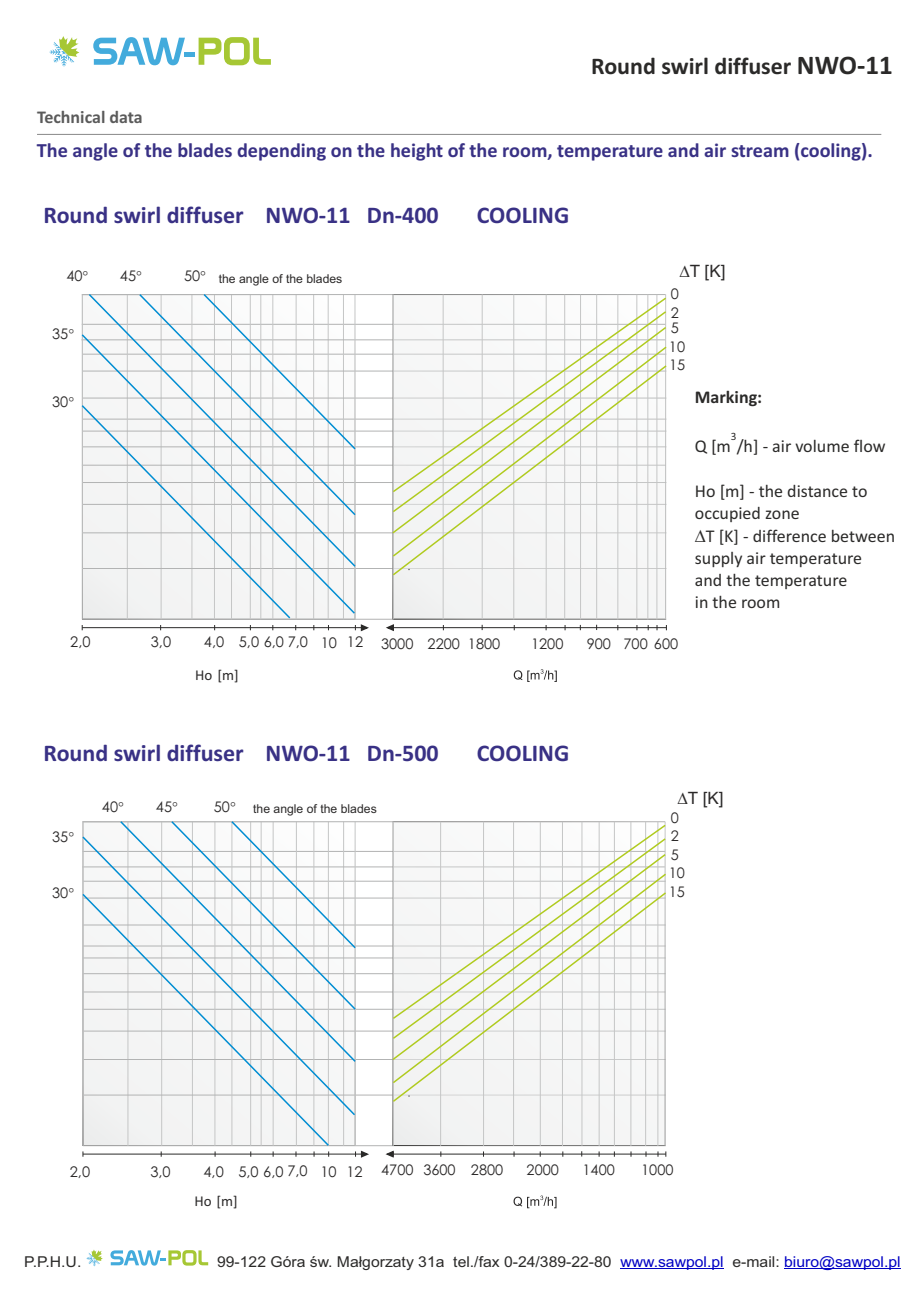
<style>
.page{position:relative;width:920px;height:1290px;background:#fff}
.page>*{position:absolute;margin:0;border:0;box-sizing:border-box;transform-origin:0 0}
.t1{font:700 24px "Calibri";color:#393185}
.t2{font:700 24px "Calibri";color:#2b2a29}
.t3{font:700 20.25px "Calibri";color:#393185}
.t4{font:18px/21.9px "Calibri";color:#2b2a29}
.t5{font:700 18px "Calibri";color:#5b5b5b}
.t6{font:700 18px "Calibri";color:#2b2a29}
.t7{font:17.1px "Arial";color:#2b2929}
.t8{font:16.95px "Arial";color:#2b2929}
.t9{font:15px "Arial";color:#2b2a29;scale:1.05 1}
.t10{font:15px "Calibri";color:#2b2929}
.t11{font:14.7px "Century Gothic";color:#2b2929}
.t12{font:14.55px/18.6px "Century Gothic";color:#2b2929}
.t13{font:12.15px "Arial";color:#2b2929}
.t14{font:11.25px "Calibri";color:#2b2a29}
.s1{font-size:27px}
.s2{color:#0000c4}
</style>
<div class="page">
<hr style="left:620px;top:1268px;width:104px;height:1px;background:#0000c4">
<hr style="left:784px;top:1268px;width:117px;height:1px;background:#0000c4">
<svg style="left:86px;top:1249px;width:17px;height:17px"></svg>
<svg style="left:110px;top:1250px;width:98px;height:15px"></svg>
<div style="left:184px;top:52px;width:11px;height:5px;background:#43abdc"></div>
<svg style="left:199px;top:37px;width:72px;height:28px"></svg>
<svg style="left:50px;top:36px;width:29px;height:31px"></svg>
<svg style="left:93px;top:37px;width:92px;height:28px"></svg>
<hr style="left:37px;top:134px;width:844px;height:1px;background:#898989">
<hr style="left:82px;top:619px;width:584px;height:1px;background:#b2b3b3">
<hr style="left:82px;top:482px;width:584px;height:1px;background:#b2b3b3">
<hr style="left:82px;top:419px;width:584px;height:1px;background:#b2b3b3">
<hr style="left:82px;top:354px;width:584px;height:1px;background:#b2b3b3">
<hr style="left:82px;top:324px;width:584px;height:1px;background:#b2b3b3">
<hr style="left:82px;top:568px;width:584px;height:1px;background:#b2b3b3">
<hr style="left:82px;top:533px;width:584px;height:1px;background:#b2b3b3">
<hr style="left:82px;top:504px;width:584px;height:1px;background:#b2b3b3">
<hr style="left:82px;top:465px;width:584px;height:1px;background:#b2b3b3">
<hr style="left:82px;top:447px;width:584px;height:1px;background:#b2b3b3">
<hr style="left:82px;top:431px;width:584px;height:1px;background:#b2b3b3">
<hr style="left:82px;top:398px;width:584px;height:1px;background:#b2b3b3">
<hr style="left:81px;top:340px;width:584px;height:1px;background:#b2b3b3">
<hr style="left:82px;top:371px;width:584px;height:1px;background:#b2b3b3">
<hr style="left:82px;top:294px;width:584px;height:1px;background:#b2b3b3">
<svg style="left:81px;top:294px;width:290px;height:338px"></svg>
<div style="left:393px;top:295px;width:273px;height:324px;background:#f3f4f4"></div>
<hr style="left:393px;top:295px;width:1px;height:324px;background:#c5c6c6">
<hr style="left:443px;top:295px;width:1px;height:324px;background:#c5c6c6">
<hr style="left:513px;top:295px;width:1px;height:324px;background:#c5c6c6">
<hr style="left:546px;top:295px;width:1px;height:324px;background:#c5c6c6">
<hr style="left:580px;top:295px;width:1px;height:324px;background:#c5c6c6">
<hr style="left:596px;top:294px;width:1px;height:325px;background:#c5c6c6">
<hr style="left:618px;top:295px;width:1px;height:324px;background:#c5c6c6">
<hr style="left:637px;top:295px;width:1px;height:324px;background:#c5c6c6">
<hr style="left:648px;top:295px;width:1px;height:324px;background:#c5c6c6">
<hr style="left:657px;top:295px;width:1px;height:324px;background:#c5c6c6">
<hr style="left:665px;top:294px;width:1px;height:325px;background:#c5c6c6">
<hr style="left:564px;top:295px;width:1px;height:324px;background:#c5c6c6">
<hr style="left:482px;top:294px;width:1px;height:325px;background:#c5c6c6">
<hr style="left:393px;top:627px;width:273px;height:1px;background:#2b2a29">
<svg style="left:386px;top:624px;width:9px;height:8px"></svg>
<svg style="left:514px;top:669px;width:43px;height:13px"></svg>
<svg style="left:392px;top:558px;width:275px;height:19px"></svg>
<svg style="left:392px;top:535px;width:266px;height:23px"></svg>
<svg style="left:391px;top:514px;width:276px;height:21px"></svg>
<svg style="left:392px;top:494px;width:275px;height:20px"></svg>
<svg style="left:391px;top:296px;width:276px;height:198px"></svg>
<hr style="left:83px;top:1145px;width:583px;height:1px;background:#b2b3b3">
<hr style="left:83px;top:1009px;width:583px;height:1px;background:#b2b3b3">
<hr style="left:83px;top:946px;width:583px;height:1px;background:#b2b3b3">
<hr style="left:83px;top:881px;width:583px;height:1px;background:#b2b3b3">
<hr style="left:82px;top:851px;width:583px;height:1px;background:#b2b3b3">
<hr style="left:343px;top:822px;width:1px;height:324px;background:#c5c6c6">
<hr style="left:83px;top:1154px;width:278px;height:1px;background:#2b2a29">
<hr style="left:83px;top:1095px;width:583px;height:1px;background:#b2b3b3">
<hr style="left:83px;top:1059px;width:583px;height:1px;background:#b2b3b3">
<hr style="left:83px;top:1031px;width:583px;height:1px;background:#b2b3b3">
<hr style="left:83px;top:992px;width:582px;height:1px;background:#b2b3b3">
<hr style="left:83px;top:973px;width:583px;height:1px;background:#b2b3b3">
<hr style="left:83px;top:958px;width:583px;height:1px;background:#b2b3b3">
<hr style="left:83px;top:925px;width:583px;height:1px;background:#b2b3b3">
<hr style="left:82px;top:867px;width:583px;height:1px;background:#b2b3b3">
<hr style="left:83px;top:898px;width:583px;height:1px;background:#b2b3b3">
<hr style="left:355px;top:822px;width:1px;height:324px;background:#c5c6c6">
<hr style="left:82px;top:821px;width:583px;height:1px;background:#b2b3b3">
<hr style="left:83px;top:822px;width:1px;height:324px;background:#c5c6c6">
<svg style="left:355px;top:1150px;width:14px;height:8px"></svg>
<svg style="left:82px;top:1117px;width:248px;height:30px"></svg>
<svg style="left:82px;top:835px;width:275px;height:282px"></svg>
<svg style="left:119px;top:821px;width:238px;height:242px"></svg>
<svg style="left:170px;top:821px;width:187px;height:190px"></svg>
<div style="left:393px;top:822px;width:272px;height:323px;background:#f3f4f4"></div>
<hr style="left:393px;top:822px;width:1px;height:324px;background:#c5c6c6">
<hr style="left:440px;top:822px;width:1px;height:324px;background:#c5c6c6">
<hr style="left:513px;top:822px;width:1px;height:324px;background:#c5c6c6">
<hr style="left:540px;top:822px;width:1px;height:324px;background:#c5c6c6">
<hr style="left:582px;top:822px;width:1px;height:324px;background:#c5c6c6">
<hr style="left:599px;top:822px;width:1px;height:324px;background:#c5c6c6">
<hr style="left:614px;top:822px;width:1px;height:324px;background:#c5c6c6">
<hr style="left:631px;top:822px;width:1px;height:324px;background:#c5c6c6">
<hr style="left:645px;top:822px;width:1px;height:324px;background:#c5c6c6">
<hr style="left:658px;top:822px;width:1px;height:324px;background:#c5c6c6">
<hr style="left:665px;top:821px;width:1px;height:325px;background:#c5c6c6">
<hr style="left:562px;top:822px;width:1px;height:324px;background:#c5c6c6">
<hr style="left:483px;top:822px;width:1px;height:324px;background:#c5c6c6">
<hr style="left:393px;top:1154px;width:273px;height:1px;background:#2b2a29">
<svg style="left:385px;top:1150px;width:9px;height:8px"></svg>
<svg style="left:513px;top:1195px;width:43px;height:13px"></svg>
<svg style="left:391px;top:1085px;width:274px;height:18px"></svg>
<svg style="left:392px;top:1061px;width:273px;height:24px"></svg>
<svg style="left:392px;top:1040px;width:274px;height:21px"></svg>
<svg style="left:391px;top:1020px;width:274px;height:20px"></svg>
<svg style="left:391px;top:823px;width:275px;height:197px"></svg>
<h1 class="t2" style="left:591px;top:56px;width:303px">Round swirl diffuser <span class="s1">NWO-11</span></h1>
<p class="t5" style="left:37px;top:109px;width:107px">Technical data</p>
<p class="t3" style="left:37px;top:142px;width:837px">The angle of the blades depending on the height of the room, temperature and air stream (cooling).</p>
<h1 class="t1" style="left:44px;top:205px;width:397px">Round swirl diffuser NWO-11 Dn-400</h1>
<h1 class="t1" style="left:477px;top:205px;width:94px">COOLING</h1>
<p class="t12" style="left:66px;top:268px;width:18px">40</p>
<p class="t12" style="left:120px;top:268px;width:18px">45</p>
<p class="t12" style="left:184px;top:268px;width:18px">50</p>
<p class="t12" style="left:52px;top:326px;width:18px">35</p>
<p class="t13" style="left:219px;top:274px;width:125px">the angle of the blades</p>
<p class="t12" style="left:52px;top:394px;width:18px">30</p>
<p class="t7" style="left:690px;top:264px;width:37px">T [K]</p>
<p class="t12" style="left:671px;top:286px;width:10px">0<br>2</p>
<p class="t12" style="left:669px;top:320px;width:18px">5<br>10<br>15</p>
<p class="t6" style="left:695px;top:390px;width:69px">Marking:</p>
<p class="t14" style="left:731px;top:432px;width:7px">3</p>
<p class="t4" style="left:695px;top:436px;width:192px">Q [m /h] - air volume flow</p>
<p class="t4" style="left:695px;top:481px;width:174px">Ho [m] - the distance to occupied zone</p>
<p class="t4" style="left:695px;top:526px;width:202px;text-indent:11px">T [K] - difference between supply air temperature<br>and the temperature<br>in the room</p>
<p class="t11" style="left:70px;top:636px;width:22px">2,0</p>
<p class="t11" style="left:151px;top:636px;width:22px">3,0</p>
<p class="t11" style="left:204px;top:636px;width:161px">4,0 5,0 6,0 7,0 10 12</p>
<p class="t10" style="left:195px;top:669px;width:45px">Ho [m]</p>
<p class="t12" style="left:381px;top:636px;width:121px">3000 2200 1800</p>
<p class="t12" style="left:531px;top:635px;width:34px">1200</p>
<p class="t12" style="left:587px;top:636px;width:93px">900 700 600</p>
<h1 class="t1" style="left:44px;top:743px;width:397px">Round swirl diffuser NWO-11 Dn-500</h1>
<h1 class="t1" style="left:477px;top:743px;width:94px">COOLING</h1>
<p class="t12" style="left:52px;top:829px;width:18px">35</p>
<p class="t12" style="left:52px;top:885px;width:18px">30</p>
<p class="t12" style="left:102px;top:798px;width:18px">40</p>
<p class="t12" style="left:156px;top:798px;width:18px">45</p>
<p class="t12" style="left:214px;top:798px;width:18px">50</p>
<p class="t13" style="left:253px;top:804px;width:125px">the angle of the blades</p>
<p class="t8" style="left:688px;top:791px;width:37px">T [K]</p>
<p class="t12" style="left:669px;top:809px;width:18px">0<br>2<br>5<br>10<br>15</p>
<p class="t11" style="left:70px;top:1165px;width:22px">2,0</p>
<p class="t11" style="left:150px;top:1165px;width:22px">3,0</p>
<p class="t11" style="left:203px;top:1165px;width:161px">4,0 5,0 6,0 7,0 10 12</p>
<p class="t10" style="left:194px;top:1195px;width:45px">Ho [m]</p>
<p class="t12" style="left:381px;top:1162px;width:123px">4700 3600 2800</p>
<p class="t12" style="left:527px;top:1161px;width:34px">2000</p>
<p class="t12" style="left:582px;top:1162px;width:34px">1400</p>
<p class="t12" style="left:641px;top:1162px;width:34px">1000</p>
<p class="t9" style="left:24px;top:1255px;width:56px">P.P.H.U.</p>
<p class="t9" style="left:217px;top:1255px;width:653px">99-122 Góra św. Małgorzaty 31a tel./fax 0-24/389-22-80 <span class="s2">www.sawpol.pl</span> e-mail: <span class="s2">biuro@sawpol.pl</span></p>
</div>
